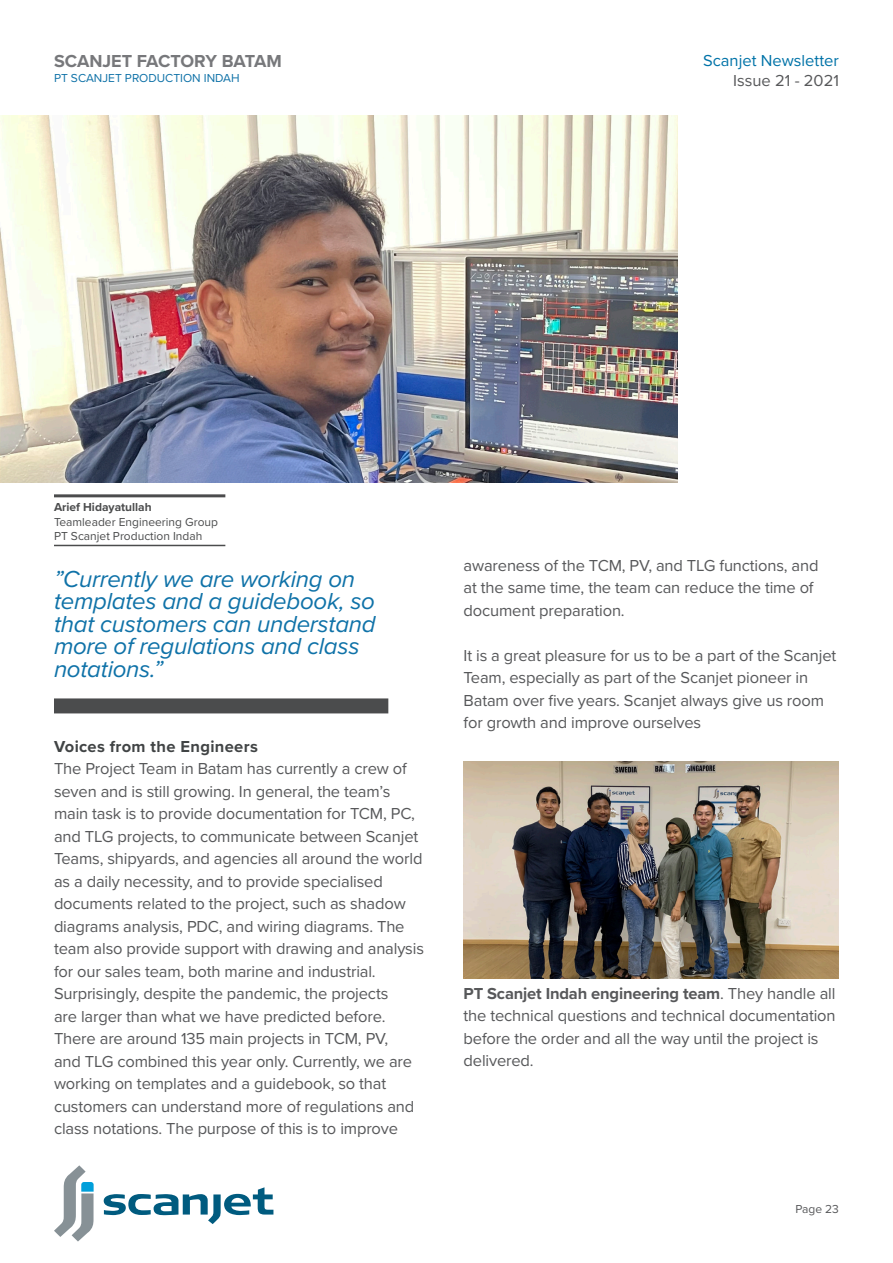
<style>
.page{position:relative;width:893px;height:1263px;background:#fff}
.page>*{position:absolute;margin:0;border:0;box-sizing:border-box;transform-origin:0 0}
.t1{font:italic 24px/22.5px "Proxima Nova";letter-spacing:-.01em;color:#0f72a8}
.t2{font:700 18px "Proxima Nova";color:#77787b}
.t3{font:16.5px/22.5px "Proxima Nova";letter-spacing:-.01em;color:#57585a}
.t4{font:700 16.5px "Proxima Nova";letter-spacing:.02em;color:#414445}
.t5{font:16.5px "Proxima Nova";color:#0073a8}
.t6{font:12px/14.4px "Proxima Nova";color:#4b4c4d}
.t7{font:12px "Proxima Nova";color:#0f72a8}
.t8{font:700 12px "Proxima Nova";color:#4b4c4d}
.t9{font:12px "Proxima Nova";color:#57585a}
.s1{font-weight:700}
</style>
<div class="page">
<img style="left:0;top:116px;width:677px;height:367px">
<hr style="left:54px;top:494px;width:171px;height:3px;background:#4b4c4d">
<hr style="left:54px;top:545px;width:171px;height:1px;background:#4b4c4d">
<div style="left:54px;top:698px;width:334px;height:15px;background:#4b4c4d"></div>
<img style="left:464px;top:761px;width:375px;height:217px">
<svg style="left:54px;top:1165px;width:40px;height:76px"></svg>
<svg style="left:104px;top:1187px;width:169px;height:37px"></svg>
<p class="t2" style="left:54px;top:48px;width:229px">SCANJET FACTORY BATAM</p>
<p class="t7" style="left:54px;top:69px;width:187px">PT SCANJET PRODUCTION INDAH</p>
<p class="t5" style="left:703px;top:48px;width:137px">Scanjet Newsletter</p>
<p class="t3" style="left:733px;top:68px;width:107px">Issue 21 - 2021</p>
<p class="t8" style="left:54px;top:498px;width:99px">Arief Hidayatullah</p>
<p class="t6" style="left:54px;top:514px;width:166px">Teamleader Engineering Group<br>PT Scanjet Production Indah</p>
<p class="t1" style="left:54px;top:566px;width:323px">”Currently we are working on templates and a guidebook, so that customers can understand more of regulations and class notations.”</p>
<p class="t4" style="left:54px;top:734px;width:206px">Voices from the Engineers</p>
<p class="t3" style="left:54px;top:757px;width:372px">The Project Team in Batam has currently a crew of seven and is still growing. In general, the team’s main task is to provide documentation for TCM, PC, and TLG projects, to communicate between Scanjet Teams, shipyards, and agencies all around the world as a daily necessity, and to provide specialised documents related to the project, such as shadow diagrams analysis, PDC, and wiring diagrams. The team also provide support with drawing and analysis for our sales team, both marine and industrial.<br>Surprisingly, despite the pandemic, the projects<br>are larger than what we have predicted before.<br>There are around 135 main projects in TCM, PV,<br>and TLG combined this year only. Currently, we are working on templates and a guidebook, so that customers can understand more of regulations and class notations. The purpose of this is to improve</p>
<p class="t3" style="left:464px;top:553px;width:356px">awareness of the TCM, PV, and TLG functions, and at the same time, the team can reduce the time of document preparation.</p>
<p class="t3" style="left:464px;top:643px;width:374px">It is a great pleasure for us to be a part of the Scanjet Team, especially as part of the Scanjet pioneer in Batam over five years. Scanjet always give us room for growth and improve ourselves</p>
<p class="t3" style="left:464px;top:981px;width:373px"><span class="s1">PT Scanjet Indah engineering team</span>. They handle all the technical questions and technical documentation before the order and all the way until the project is delivered.</p>
<p class="t9" style="left:795px;top:1200px;width:45px">Page 23</p>
</div>
